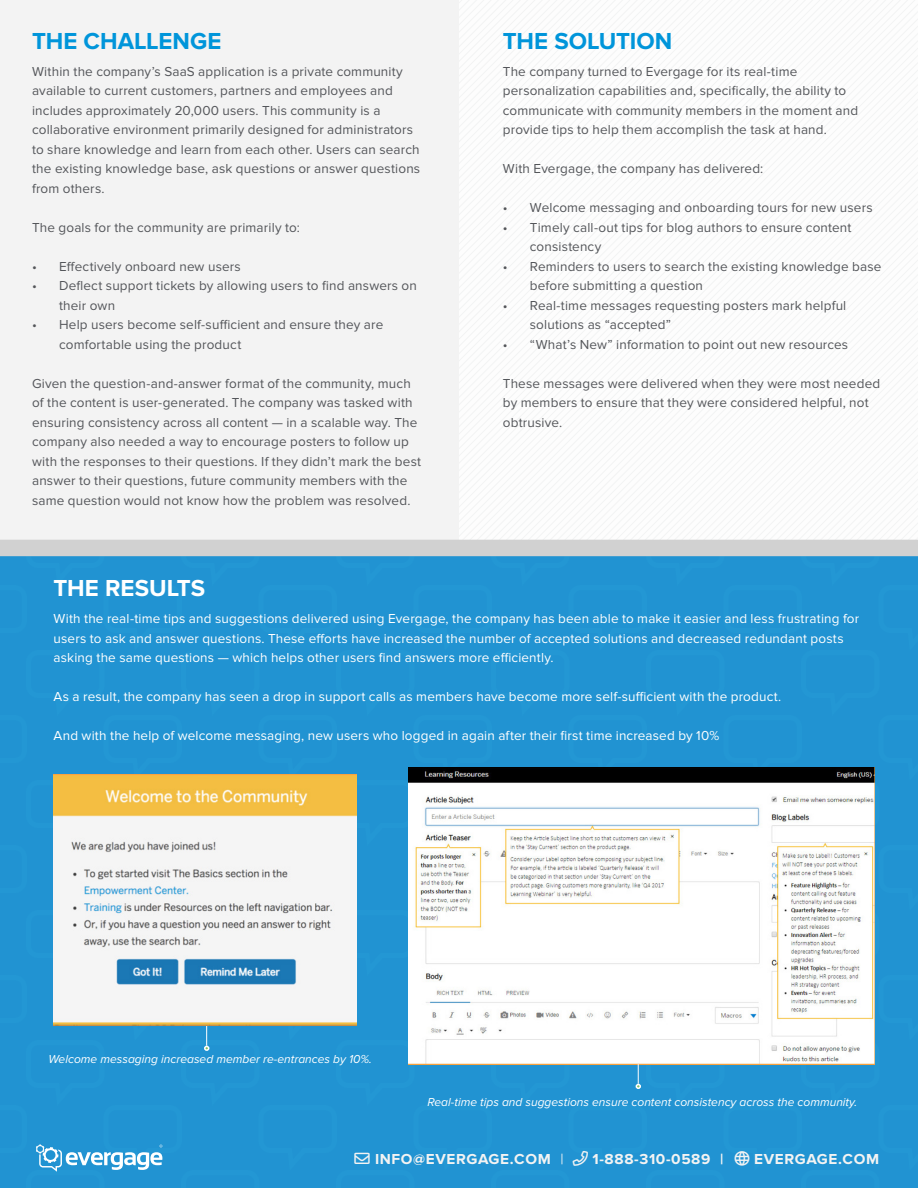
<style>
.page{position:relative;width:918px;height:1188px;background:#fff}
.page>*{position:absolute;margin:0;border:0;box-sizing:border-box;transform-origin:0 0}
.Headline_Sky_Blue{font:700 24px "Proxima Nova";color:#0095da}
.Headline_Sky_Blue-2{font:700 24px "Proxima Nova";color:#fff}
.t1{font:700 15px "Proxima Nova";letter-spacing:.04em;color:#f3f3f3}
.Master_Body_Text_-_G{font:13.5px/19.5px "Proxima Nova";letter-spacing:.01em;color:#54565a}
.Master_Body_Text_-_G-2{font:13.5px/19.5px "Proxima Nova";letter-spacing:.01em;color:#fff}
.t2{font:italic 12px "Proxima Nova";color:#fff}
.s1{font-weight:400}
</style>
<div class="page">
<svg style="left:459px;top:0;width:459px;height:540px"></svg>
<div style="left:0;top:0;width:459px;height:584px;background:#f3f3f3"></div>
<div style="left:0;top:540px;width:918px;height:648px;background:#2193d2"></div>
<div style="left:0;top:540px;width:918px;height:16px;background:#d1d1d1"></div>
<svg style="left:37px;top:1145px;width:125px;height:27px"></svg>
<img style="left:53px;top:774px;width:304px;height:252px">
<img style="left:409px;top:767px;width:466px;height:297px">
<svg style="left:636px;top:1064px;width:5px;height:25px"></svg>
<svg style="left:204px;top:1026px;width:5px;height:25px"></svg>
<p class="Headline_Sky_Blue" style="left:32px;top:27px;width:191px">THE CHALLENGE</p>
<p class="Master_Body_Text_-_G" style="left:32px;top:62px;width:390px">Within the company’s SaaS application is a private community available to current customers, partners and employees and includes approximately 20,000 users. This community is a collaborative environment primarily designed for administrators to share knowledge and learn from each other. Users can search the existing knowledge base, ask questions or answer questions from others.</p>
<p class="Master_Body_Text_-_G" style="left:32px;top:218px;width:269px">The goals for the community are primarily to:</p>
<p class="Master_Body_Text_-_G" style="left:32px;top:257px;width:210px">• Effectively onboard new users</p>
<p class="Master_Body_Text_-_G" style="left:59px;top:276px;width:359px;text-indent:-27px">• Deflect support tickets by allowing users to find answers on their own</p>
<p class="Master_Body_Text_-_G" style="left:59px;top:315px;width:326px;text-indent:-27px">• Help users become self-sufficient and ensure they are comfortable using the product</p>
<p class="Master_Body_Text_-_G" style="left:32px;top:374px;width:391px">Given the question-and-answer format of the community, much of the content is user-generated. The company was tasked with ensuring consistency across all content — in a scalable way. The company also needed a way to encourage posters to follow up with the responses to their questions. If they didn’t mark the best answer to their questions, future community members with the same question would not know how the problem was resolved.</p>
<p class="Headline_Sky_Blue" style="left:503px;top:27px;width:171px">THE SOLUTION</p>
<p class="Master_Body_Text_-_G" style="left:503px;top:62px;width:357px">The company turned to Evergage for its real-time personalization capabilities and, specifically, the ability to communicate with community members in the moment and provide tips to help them accomplish the task at hand.</p>
<p class="Master_Body_Text_-_G" style="left:503px;top:159px;width:262px">With Evergage, the company has delivered:</p>
<p class="Master_Body_Text_-_G" style="left:503px;top:198px;width:371px">• Welcome messaging and onboarding tours for new users</p>
<p class="Master_Body_Text_-_G" style="left:530px;top:218px;width:323px;text-indent:-27px">• Timely call-out tips for blog authors to ensure content consistency</p>
<p class="Master_Body_Text_-_G" style="left:530px;top:257px;width:353px;text-indent:-27px">• Reminders to users to search the existing knowledge base before submitting a question</p>
<p class="Master_Body_Text_-_G" style="left:530px;top:296px;width:318px;text-indent:-27px">• Real-time messages requesting posters mark helpful solutions as “accepted”</p>
<p class="Master_Body_Text_-_G" style="left:503px;top:335px;width:347px">• “What’s New” information to point out new resources</p>
<p class="Master_Body_Text_-_G" style="left:503px;top:374px;width:379px">These messages were delivered when they were most needed by members to ensure that they were considered helpful, not obtrusive.</p>
<p class="Headline_Sky_Blue-2" style="left:54px;top:575px;width:153px">THE RESULTS</p>
<p class="Master_Body_Text_-_G-2" style="left:54px;top:609px;width:807px">With the real-time tips and suggestions delivered using Evergage, the company has been able to make it easier and less frustrating for users to ask and answer questions. These efforts have increased the number of accepted solutions and decreased redundant posts asking the same questions — which helps other users find answers more efficiently.</p>
<p class="Master_Body_Text_-_G-2" style="left:54px;top:687px;width:729px">As a result, the company has seen a drop in support calls as members have become more self-sufficient with the product.</p>
<p class="Master_Body_Text_-_G-2" style="left:54px;top:726px;width:667px">And with the help of welcome messaging, new users who logged in again after their first time increased by 10%</p>
<p class="t2" style="left:49px;top:1052px;width:325px">Welcome messaging increased member re-entrances by 10%.</p>
<p class="t2" style="left:428px;top:1095px;width:431px">Real-time tips and suggestions ensure content consistency across the community.</p>
<p class="t1" style="left:355px;top:1150px;width:211px">→ INFO@EVERGAGE.COM <span class="s1">|</span></p>
<p class="t1" style="left:593px;top:1150px;width:132px">1-888-310-0589 |</p>
<p class="t1" style="left:754px;top:1150px;width:126px">EVERGAGE.COM</p>
</div>
